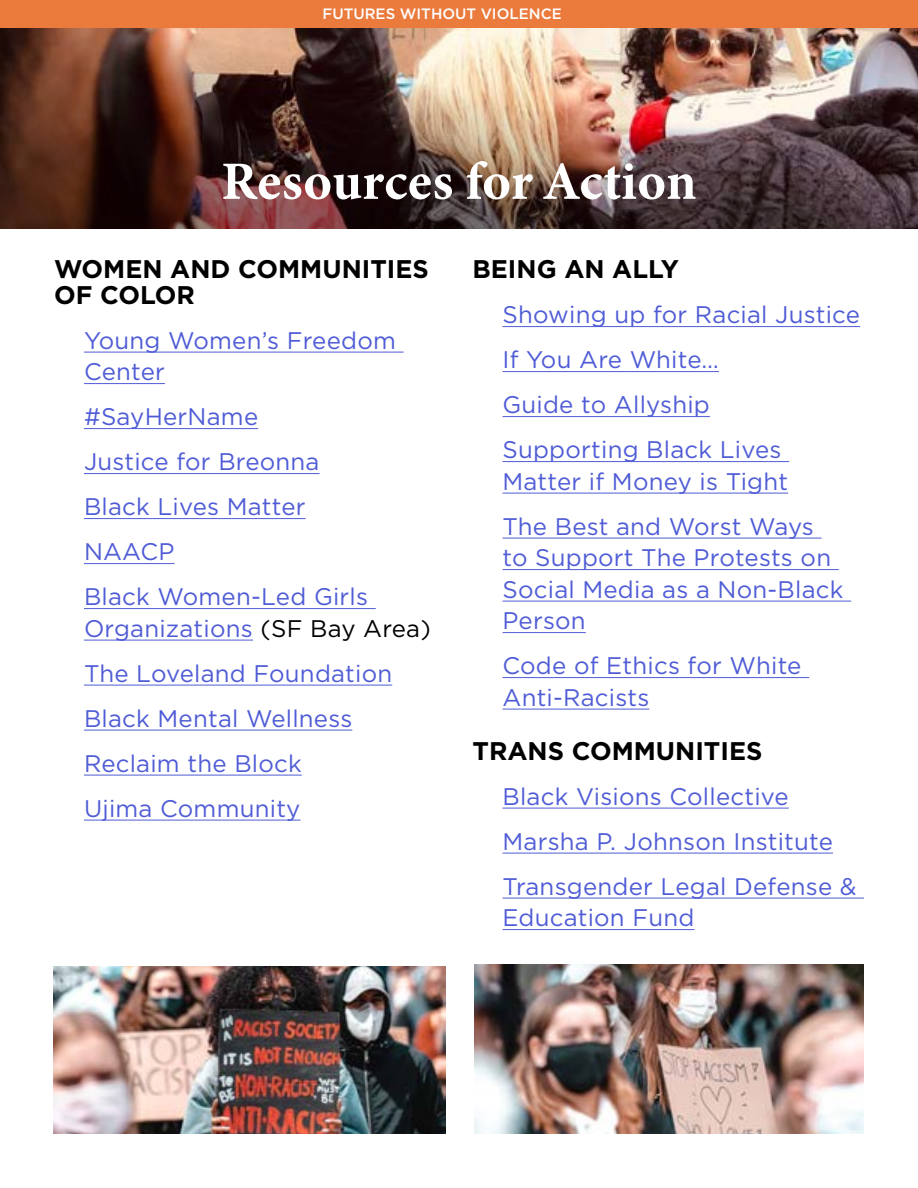
<style>
.page{position:relative;width:918px;height:1188px;background:#fff}
.page>*{position:absolute;margin:0;border:0;box-sizing:border-box;transform-origin:0 0}
.t1{font:54px "Minion Variable Concept";letter-spacing:.025em;color:#fff}
.t2{font:700 25.5px/25.5px "Gotham";color:#000}
.t3{font:24px/45px "Gotham";letter-spacing:.01em;color:#4f5cd6}
.t4{font:500 15px "Gotham";color:#fff}
.s1{color:#000}
</style>
<div class="page">
<img style="left:0;top:28px;width:918px;height:200px">
<img style="left:474px;top:964px;width:390px;height:170px">
<img style="left:53px;top:966px;width:392px;height:168px">
<div style="left:0;top:0;width:918px;height:28px;background:#eb7b3d"></div>
<hr style="left:84px;top:352px;width:320px;height:1px;background:#4f5cd6">
<hr style="left:84px;top:383px;width:81px;height:1px;background:#4f5cd6">
<hr style="left:84px;top:428px;width:174px;height:1px;background:#4f5cd6">
<hr style="left:84px;top:473px;width:236px;height:1px;background:#4f5cd6">
<hr style="left:84px;top:518px;width:222px;height:1px;background:#4f5cd6">
<hr style="left:84px;top:563px;width:90px;height:1px;background:#4f5cd6">
<hr style="left:84px;top:608px;width:292px;height:1px;background:#4f5cd6">
<hr style="left:84px;top:640px;width:169px;height:1px;background:#4f5cd6">
<hr style="left:84px;top:685px;width:308px;height:1px;background:#4f5cd6">
<hr style="left:84px;top:730px;width:268px;height:1px;background:#4f5cd6">
<hr style="left:84px;top:775px;width:218px;height:1px;background:#4f5cd6">
<hr style="left:84px;top:820px;width:217px;height:1px;background:#4f5cd6">
<hr style="left:502px;top:326px;width:358px;height:1px;background:#4f5cd6">
<hr style="left:502px;top:371px;width:217px;height:1px;background:#4f5cd6">
<hr style="left:502px;top:416px;width:208px;height:1px;background:#4f5cd6">
<hr style="left:502px;top:461px;width:287px;height:1px;background:#4f5cd6">
<hr style="left:502px;top:493px;width:286px;height:1px;background:#4f5cd6">
<hr style="left:502px;top:538px;width:320px;height:1px;background:#4f5cd6">
<hr style="left:502px;top:569px;width:337px;height:1px;background:#4f5cd6">
<hr style="left:502px;top:601px;width:349px;height:1px;background:#4f5cd6">
<hr style="left:502px;top:632px;width:84px;height:1px;background:#4f5cd6">
<hr style="left:502px;top:677px;width:307px;height:1px;background:#4f5cd6">
<hr style="left:502px;top:709px;width:147px;height:1px;background:#4f5cd6">
<hr style="left:502px;top:808px;width:287px;height:1px;background:#4f5cd6">
<hr style="left:502px;top:853px;width:331px;height:1px;background:#4f5cd6">
<hr style="left:502px;top:898px;width:362px;height:1px;background:#4f5cd6">
<hr style="left:502px;top:929px;width:192px;height:1px;background:#4f5cd6">
<p class="t4" style="left:323px;top:4px;width:241px">FUTURES WITHOUT VIOLENCE</p>
<h1 class="t1" style="left:221px;top:144px;width:476px">Resources for Action</h1>
<p class="t2" style="left:54px;top:256px;width:376px">WOMEN AND COMMUNITIES<br>OF COLOR</p>
<p class="t3" style="left:84px;top:324px;width:313px;line-height:31.5px">Young Women’s Freedom<br>Center</p>
<p class="t3" style="left:84px;top:394px;width:286px">#SayHerName<br>Justice for Breonna<br>Black Lives Matter<br>NAACP<br>Black Women-Led Girls</p>
<p class="t3" style="left:84px;top:605px;width:348px">Organizations <span class="s1">(SF Bay Area)<br></span>The Loveland Foundation<br>Black Mental Wellness<br>Reclaim the Block<br>Ujima Community</p>
<p class="t2" style="left:472px;top:256px;width:208px">BEING AN ALLY</p>
<p class="t3" style="left:502px;top:292px;width:359px">Showing up for Racial Justice<br>If You Are White…<br>Guide to Allyship<br>Supporting Black Lives</p>
<p class="t3" style="left:502px;top:458px;width:313px">Matter if Money is Tight<br>The Best and Worst Ways</p>
<p class="t3" style="left:502px;top:542px;width:342px;line-height:31.5px">to Support The Protests on<br>Social Media as a Non-Black<br>Person</p>
<p class="t3" style="left:502px;top:650px;width:301px;line-height:31.5px">Code of Ethics for White<br>Anti-Racists</p>
<p class="t2" style="left:472px;top:738px;width:291px">TRANS COMMUNITIES</p>
<p class="t3" style="left:502px;top:773px;width:356px">Black Visions Collective<br>Marsha P. Johnson Institute<br>Transgender Legal Defense &amp;</p>
<p class="t3" style="left:502px;top:895px;width:193px">Education Fund</p>
</div>
